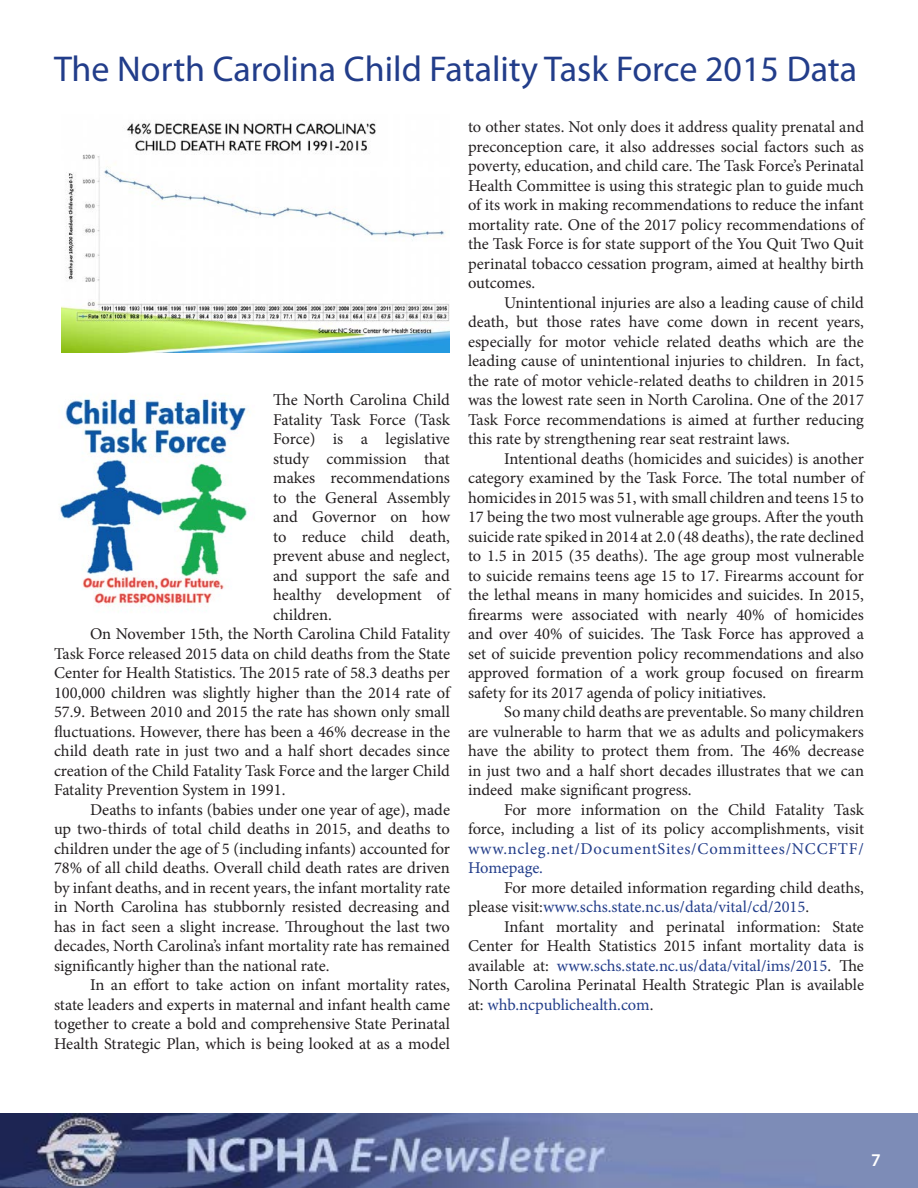
<style>
.page{position:relative;width:918px;height:1188px;background:#fff}
.page>*{position:absolute;margin:0;border:0;box-sizing:border-box;transform-origin:0 0}
.t1{font:36px "Myriad Pro";color:#223d8a}
.t2{font:600 18px "Myriad Pro";color:#fff}
.body{font:16.5px/19.5px "Minion Pro";color:#231f20;text-align:justify}
.s1{color:#223d8a}
</style>
<div class="page">
<img style="left:0;top:1113px;width:918px;height:75px">
<img style="left:60px;top:396px;width:188px;height:214px">
<img style="left:61px;top:122px;width:389px;height:230px">
<p class="t1" style="left:54px;top:47px;width:805px">The North Carolina Child Fatality Task Force 2015 Data</p>
<p class="body" style="left:273px;top:390px;width:178px">The North Carolina Child Fatality Task Force (Task Force) is a legislative study commission that makes recommendations to the General Assembly and Governor on how to reduce child death, prevent abuse and neglect, and support the safe and healthy development of children.</p>
<p class="body" style="left:54px;top:624px;width:398px;text-indent:36px">On November 15th, the North Carolina Child Fatality Task Force released 2015 data on child deaths from the State Center for Health Statistics. The 2015 rate of 58.3 deaths per 100,000 children was slightly higher than the 2014 rate of 57.9. Between 2010 and 2015 the rate has shown only small fluctuations. However, there has been a 46% decrease in the child death rate in just two and a half short decades since creation of the Child Fatality Task Force and the larger Child Fatality Prevention System in 1991.</p>
<p class="body" style="left:54px;top:800px;width:398px;text-indent:36px">Deaths to infants (babies under one year of age), made up two-thirds of total child deaths in 2015, and deaths to children under the age of 5 (including infants) accounted for 78% of all child deaths. Overall child death rates are driven by infant deaths, and in recent years, the infant mortality rate in North Carolina has stubbornly resisted decreasing and has in fact seen a slight increase. Throughout the last two decades, North Carolina’s infant mortality rate has remained significantly higher than the national rate.</p>
<p class="body" style="left:54px;top:975px;width:398px;text-indent:36px">In an effort to take action on infant mortality rates, state leaders and experts in maternal and infant health came together to create a bold and comprehensive State Perinatal Health Strategic Plan, which is being looked at as a model</p>
<p class="body" style="left:468px;top:117px;width:398px">to other states. Not only does it address quality prenatal and preconception care, it also addresses social factors such as poverty, education, and child care. The Task Force’s Perinatal Health Committee is using this strategic plan to guide much of its work in making recommendations to reduce the infant mortality rate. One of the 2017 policy recommendations of the Task Force is for state support of the You Quit Two Quit perinatal tobacco cessation program, aimed at healthy birth outcomes.</p>
<p class="body" style="left:468px;top:293px;width:398px;text-indent:36px">Unintentional injuries are also a leading cause of child death, but those rates have come down in recent years, especially for motor vehicle related deaths which are the leading cause of unintentional injuries to children. In fact, the rate of motor vehicle-related deaths to children in 2015 was the lowest rate seen in North Carolina. One of the 2017<br>Task Force recommendations is aimed at further reducing this rate by strengthening rear seat restraint laws.</p>
<p class="body" style="left:468px;top:449px;width:398px;text-indent:36px">Intentional deaths (homicides and suicides) is another category examined by the Task Force. The total number of homicides in 2015 was 51, with small children and teens 15 to 17 being the two most vulnerable age groups. After the youth suicide rate spiked in 2014 at 2.0 (48 deaths), the rate declined to 1.5 in 2015 (35 deaths). The age group most vulnerable to suicide remains teens age 15 to 17. Firearms account for the lethal means in many homicides and suicides. In 2015, firearms were associated with nearly 40% of homicides and over 40% of suicides. The Task Force has approved a set of suicide prevention policy recommendations and also approved formation of a work group focused on firearm safety for its 2017 agenda of policy initiatives.</p>
<p class="body" style="left:468px;top:702px;width:398px;text-indent:36px">So many child deaths are preventable. So many children are vulnerable to harm that we as adults and policymakers have the ability to protect them from. The 46% decrease in just two and a half short decades illustrates that we can indeed make significant progress.</p>
<p class="body" style="left:468px;top:800px;width:398px;text-indent:36px">For more information on the Child Fatality Task force, including a list of its policy accomplishments, visit <span class="s1">www.ncleg.net/DocumentSites/Committees/NCCFTF/ Homepage.</span></p>
<p class="body" style="left:468px;top:878px;width:398px;text-indent:36px">For more detailed information regarding child deaths, please visit:<span class="s1">www.schs.state.nc.us/data/vital/cd/2015</span>.</p>
<p class="body" style="left:468px;top:917px;width:398px;text-indent:36px">Infant mortality and perinatal information: State Center for Health Statistics 2015 infant mortality data is available at: <span class="s1">www.schs.state.nc.us/data/vital/ims/2015</span>. The North Carolina Perinatal Health Strategic Plan is available at: <span class="s1">whb.ncpublichealth.com</span>.</p>
<p class="t2" style="left:871px;top:1148px;width:11px">7</p>
</div>
